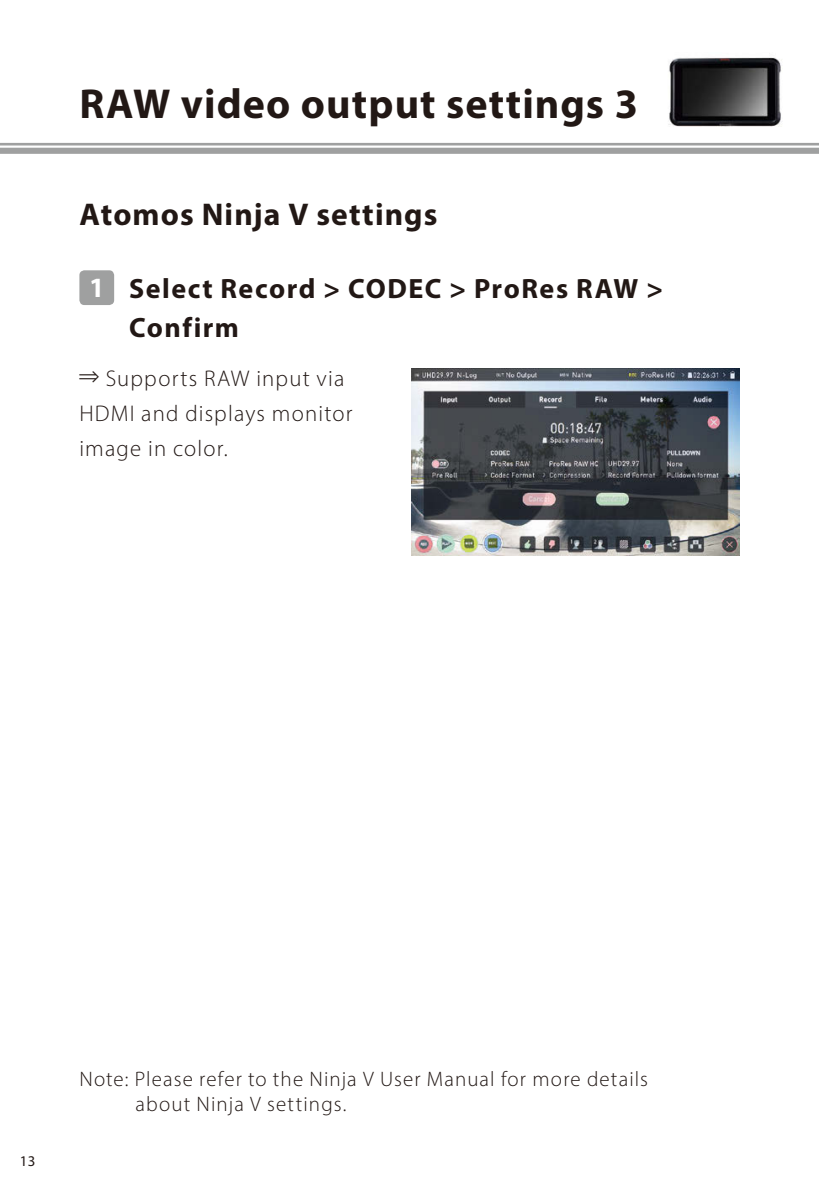
<style>
.page{position:relative;width:819px;height:1191px;background:#fff}
.page>*{position:absolute;margin:0;border:0;box-sizing:border-box;transform-origin:0 0}
.t1{font:700 42px "Myriad Pro";letter-spacing:.025em;color:#221815}
.t2{font:700 31.5px "Myriad Pro";letter-spacing:.035em;color:#221815}
.t3{font:700 28px/38.5px "Myriad Pro";letter-spacing:.055em;color:#221815}
.t4{font:700 28px "Myriad Pro";color:#fff}
.t5{font:300 22.75px/35px "Myriad Pro";letter-spacing:.055em;color:#221815}
.t6{font:300 21px/24.5px "Myriad Pro";letter-spacing:.055em;color:#221815}
.t7{font:15.05px "Myriad Pro";color:#221815}
.s1{font-family:"Apple SD Gothic Neo";font-weight:500}
</style>
<div class="page">
<div style="left:0;top:148px;width:819px;height:6px;background:#9fa0a0"></div>
<hr style="left:0;top:143px;width:819px;height:2px;background:#9fa0a0">
<img style="left:668px;top:57px;width:114px;height:70px">
<img style="left:412px;top:369px;width:327px;height:186px">
<div style="left:79px;top:270px;width:35px;height:35px;background:#9fa0a0;border-radius:5px"></div>
<h1 class="t1" style="left:79px;top:77px;width:560px">RAW video output settings 3</h1>
<h2 class="t2" style="left:79px;top:194px;width:359px">Atomos Ninja V settings</h2>
<h3 class="t4" style="left:89px;top:269px;width:17px">1</h3>
<h3 class="t3" style="left:129px;top:269px;width:535px">Select Record &gt; CODEC &gt; ProRes RAW &gt;<br>Confirm</h3>
<p class="t5" style="left:79px;top:361px;width:274px"><span class="s1">⇒</span> Supports RAW input via<br>HDMI and displays monitor image in color.</p>
<p class="t7" style="left:20px;top:1151px;width:17px">13</p>
<p class="t6" style="left:135px;top:1066px;width:514px;text-indent:-56px">Note: Please refer to the Ninja V User Manual for more details about Ninja V settings.</p>
</div>
